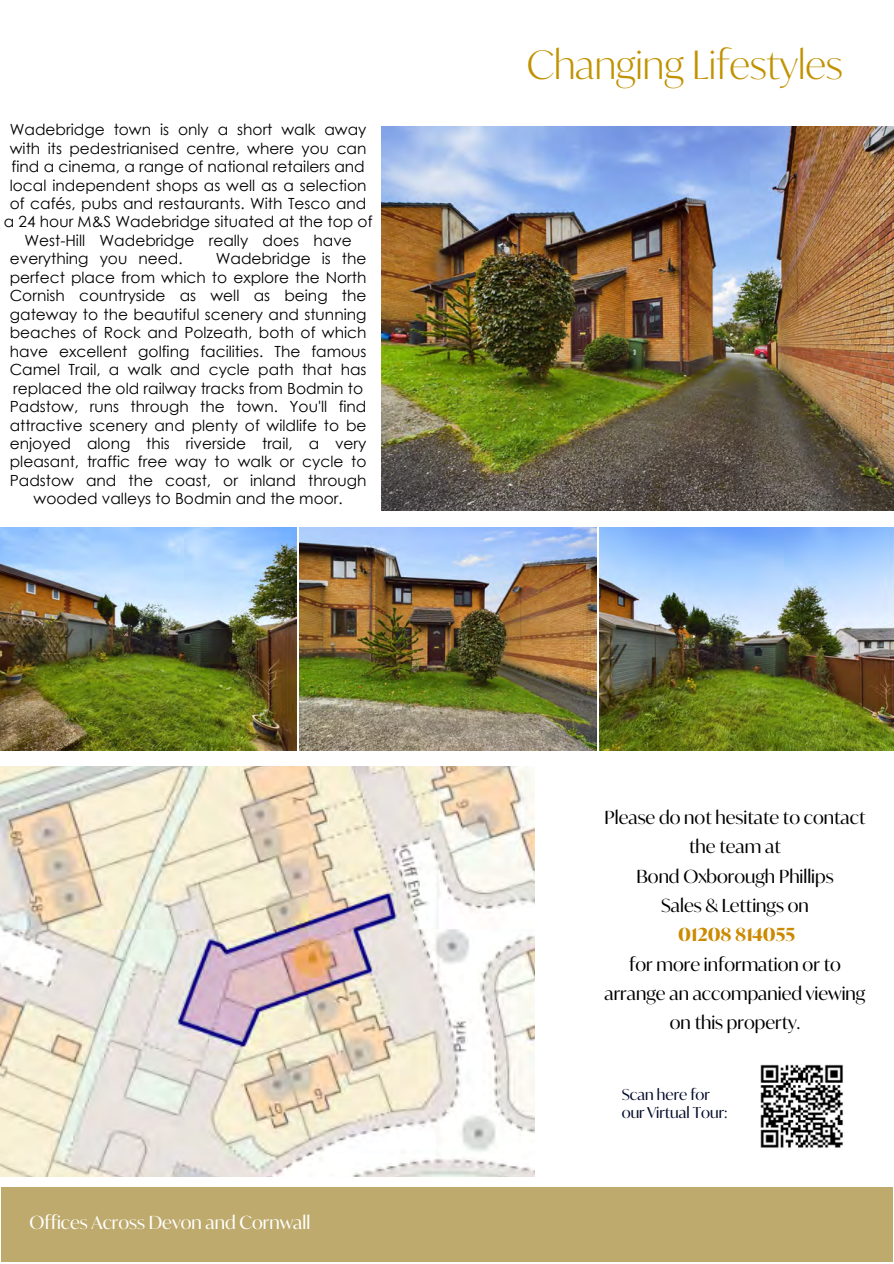
<style>
.page{position:relative;width:894px;height:1264px;background:#fff}
.page>*{position:absolute;margin:0;border:0;box-sizing:border-box;transform-origin:0 0}
.t1{font:300 39px "Ivy Mode";color:#c19200}
.t2{font:18px/29.2px "Ivy Mode";color:#000;text-align:center}
.t3{font:18px "Ivy Mode";color:#fff}
.t4{font:700 18px "Ivy Mode";color:#cc8a00}
.t5{font:15.3px "Century Gothic";color:#000}
.t6{font:15px/18px "Ivy Mode";color:#000a29}
</style>
<div class="page">
<img style="left:381px;top:126px;width:512px;height:385px">
<div style="left:1px;top:1187px;width:891px;height:74px;background:#beaa6c"></div>
<img style="left:0;top:528px;width:296px;height:222px">
<img style="left:300px;top:528px;width:296px;height:222px">
<img style="left:599px;top:528px;width:294px;height:222px">
<img style="left:760px;top:1064px;width:83px;height:84px">
<img style="left:0;top:766px;width:534px;height:410px">
<p class="t5" style="left:10px;top:119px;width:358px">Wadebridge town is only a short walk away</p>
<p class="t5" style="left:10px;top:137px;width:358px">with its pedestrianised centre, where you can</p>
<p class="t5" style="left:12px;top:156px;width:354px">find a cinema, a range of national retailers and</p>
<p class="t5" style="left:10px;top:174px;width:358px">local independent shops as well as a selection</p>
<p class="t5" style="left:10px;top:193px;width:358px">of cafés, pubs and restaurants. With Tesco and</p>
<p class="t5" style="left:4px;top:211px;width:370px">a 24 hour M&amp;S Wadebridge situated at the top of</p>
<p class="t5" style="left:24px;top:230px;width:329px">West-Hill Wadebridge really does have</p>
<p class="t5" style="left:10px;top:248px;width:174px">everything you need.</p>
<p class="t5" style="left:216px;top:248px;width:152px">Wadebridge is the</p>
<p class="t5" style="left:10px;top:266px;width:358px">perfect place from which to explore the North</p>
<p class="t5" style="left:10px;top:285px;width:358px">Cornish countryside as well as being the</p>
<p class="t5" style="left:10px;top:303px;width:358px">gateway to the beautiful scenery and stunning</p>
<p class="t5" style="left:10px;top:322px;width:358px">beaches of Rock and Polzeath, both of which</p>
<p class="t5" style="left:10px;top:340px;width:358px">have excellent golfing facilities. The famous</p>
<p class="t5" style="left:10px;top:359px;width:358px">Camel Trail, a walk and cycle path that has</p>
<p class="t5" style="left:13px;top:377px;width:351px">replaced the old railway tracks from Bodmin to</p>
<p class="t5" style="left:10px;top:396px;width:358px">Padstow, runs through the town. You'll find</p>
<p class="t5" style="left:10px;top:414px;width:358px">attractive scenery and plenty of wildlife to be</p>
<p class="t5" style="left:10px;top:433px;width:358px">enjoyed along this riverside trail, a very</p>
<p class="t5" style="left:10px;top:451px;width:358px">pleasant, traffic free way to walk or cycle to</p>
<p class="t5" style="left:10px;top:469px;width:358px">Padstow and the coast, or inland through</p>
<p class="t5" style="left:34px;top:488px;width:310px">wooded valleys to Bodmin and the moor.</p>
<p class="t3" style="left:29px;top:1210px;width:282px">Offices Across Devon and Cornwall</p>
<h1 class="t1" style="left:526px;top:38px;width:317px">Changing Lifestyles</h1>
<p class="t2" style="left:604px;top:802px;width:262px">Please do not hesitate to contact the team at<br>Bond Oxborough Phillips<br>Sales &amp; Lettings on</p>
<p class="t4" style="left:678px;top:922px;width:118px">01208 814055</p>
<p class="t2" style="left:604px;top:949px;width:262px">for more information or to arrange an accompanied viewing on this property.</p>
<p class="t6" style="left:621px;top:1085px;width:107px">Scan here for our Virtual Tour:</p>
</div>
